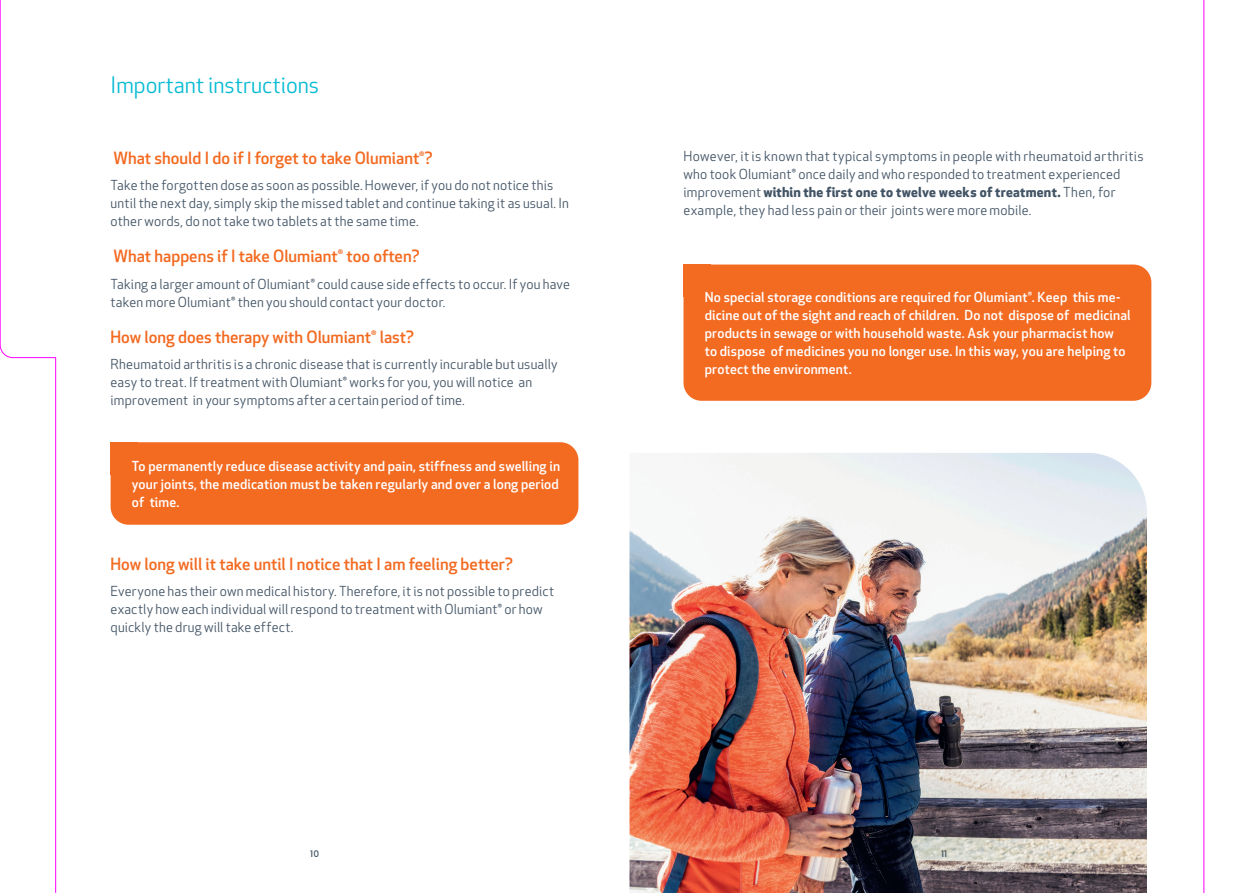
<style>
.page{position:relative;width:1259px;height:893px;background:#fff}
.page>*{position:absolute;margin:0;border:0;box-sizing:border-box;transform-origin:0 0}
.t1{font:22.2px "Apex New";color:#07bbd3}
.t2{font:500 16.5px "Apex New";color:#f36a21}
._16058_Copy{font:13.5px/18px "Apex New";letter-spacing:.015em;color:#415364}
._16058_Copy-2{font:500 13.5px/18px "Apex New";letter-spacing:.01em;color:#fff;text-align:justify}
.t3{font:500 9px "Poppins";color:#415364}
.s1{font-weight:700}
</style>
<div class="page">
<img style="left:629px;top:453px;width:518px;height:440px">
<div style="left:111px;top:442px;width:27px;height:33px;background:#f36a21"></div>
<div style="left:111px;top:442px;width:467px;height:83px;background:#f36a21;border-radius:18px"></div>
<div style="left:683px;top:265px;width:28px;height:32px;background:#f36a21"></div>
<div style="left:683px;top:265px;width:468px;height:136px;background:#f36a21;border-radius:18px"></div>
<svg style="left:0;top:0;width:56px;height:893px"></svg>
<hr style="left:1203px;top:0;width:1px;height:893px;background:#f0f">
<p class="t1" style="left:111px;top:73px;width:210px">Important instructions</p>
<p class="t2" style="left:114px;top:148px;width:320px">What should I do if I forget to take Olumiant®?</p>
<p class="_16058_Copy" style="left:111px;top:177px;width:460px">Take the forgotten dose as soon as possible. However, if you do not notice this until the next day, simply skip the missed tablet and continue taking it as usual. In other words, do not take two tablets at the same time.</p>
<p class="t2" style="left:114px;top:247px;width:307px">What happens if I take Olumiant® too often?</p>
<p class="_16058_Copy" style="left:111px;top:275px;width:461px">Taking a larger amount of Olumiant® could cause side effects to occur. If you have taken more Olumiant® then you should contact your doctor.</p>
<p class="t2" style="left:111px;top:327px;width:305px">How long does therapy with Olumiant® last?</p>
<p class="_16058_Copy" style="left:111px;top:356px;width:448px">Rheumatoid arthritis is a chronic disease that is currently incurable but usually easy to treat. If treatment with Olumiant® works for you, you will notice an improvement in your symptoms after a certain period of time.</p>
<p class="_16058_Copy-2" style="left:132px;top:457px;width:430px">To permanently reduce disease activity and pain, stiffness and swelling in your joints, the medication must be taken regularly and over a long period of time.</p>
<p class="t2" style="left:111px;top:554px;width:404px">How long will it take until I notice that I am feeling better?</p>
<p class="_16058_Copy" style="left:111px;top:583px;width:445px">Everyone has their own medical history. Therefore, it is not possible to predict exactly how each individual will respond to treatment with Olumiant® or how quickly the drug will take effect.</p>
<p class="_16058_Copy" style="left:683px;top:148px;width:461px">However, it is known that typical symptoms in people with rheumatoid arthritis who took Olumiant® once daily and who responded to treatment experienced improvement <span class="s1">within the first one to twelve weeks of treatment.</span> Then, for example, they had less pain or their joints were more mobile.</p>
<p class="_16058_Copy-2" style="left:705px;top:288px;width:427px;text-align:left">No special storage conditions are required for Olumiant®. Keep this me&shy;dicine out of the sight and reach of children. Do not dispose of medicinal products in sewage or with household waste. Ask your pharmacist how<br>to dispose of medicines you no longer use. In this way, you are helping to protect the environment.</p>
<p class="t3" style="left:310px;top:848px;width:10px">10</p>
<p class="t3" style="left:941px;top:848px;width:8px">11</p>
</div>
